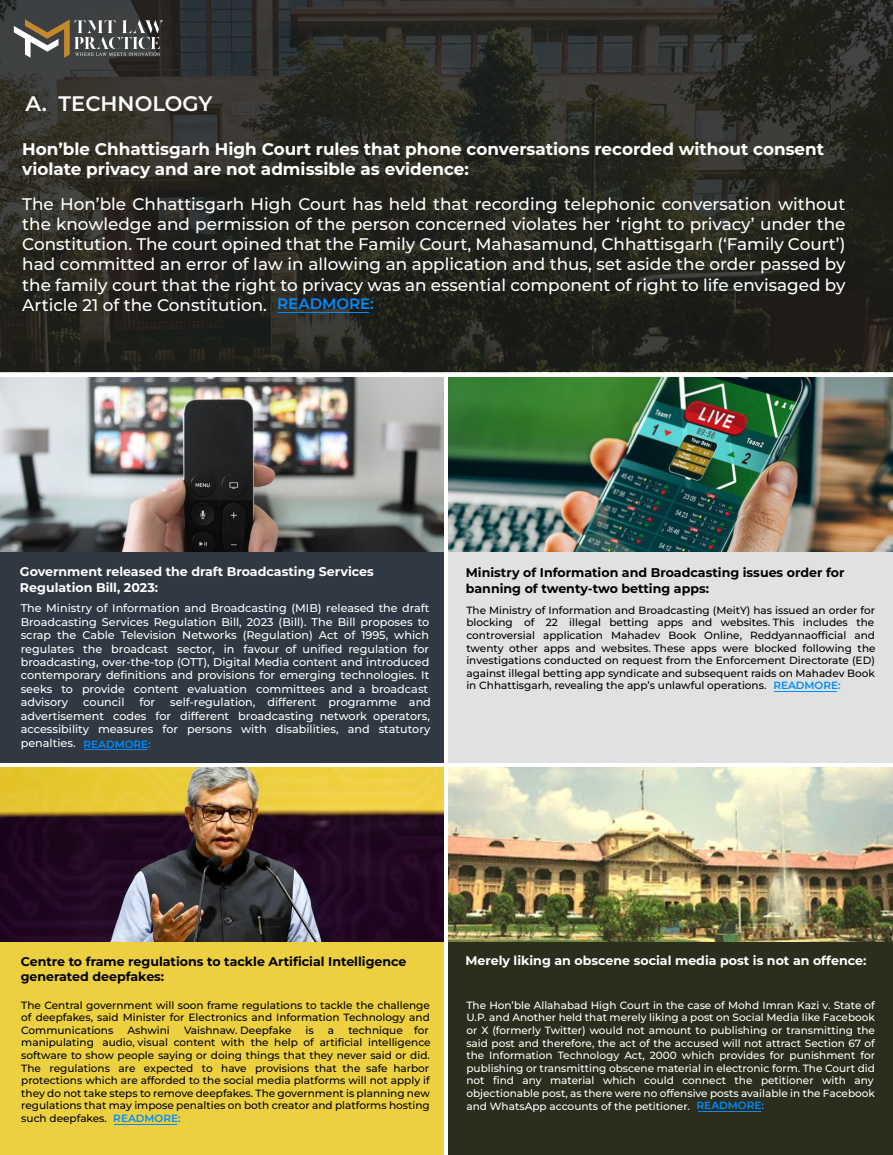
<style>
.page{position:relative;width:893px;height:1155px;background:#fff}
.page>*{position:absolute;margin:0;border:0;box-sizing:border-box;transform-origin:0 0}
.t1{font:600 21px "Montserrat";color:#fff}
.t2{font:500 16.8px/20.2px "Montserrat";color:#fff;text-align:justify}
.t3{font:700 16.8px/20.2px "Montserrat";color:#fff}
.t4{font:600 15.08px "Montserrat";color:#008cff}
.t5{font:700 12.6px/15.1px "Montserrat";color:#000}
.t6{font:700 12.6px/15.1px "Montserrat";color:#fff}
.t7{font:500 11.2px/13.4px "Montserrat";color:#fff;text-align:justify}
.t8{font:500 10.5px/12.6px "Montserrat";color:#000}
.t9{font:500 10.5px/12.6px "Montserrat";color:#fff}
.t10{font:600 10.5px "Montserrat";color:#008cff}
</style>
<div class="page">
<img style="left:0;top:0;width:892px;height:372px">
<div style="left:0;top:377px;width:444px;height:385px;background:#303843"></div>
<div style="left:0;top:767px;width:444px;height:388px;background:#ecd040"></div>
<div style="left:448px;top:767px;width:444px;height:388px;background:#2b2d1d"></div>
<div style="left:448px;top:377px;width:444px;height:385px;background:#dfe2e1"></div>
<svg style="left:14px;top:19px;width:149px;height:39px;background:#696660"></svg>
<img style="left:448px;top:378px;width:444px;height:174px">
<img style="left:0;top:378px;width:444px;height:174px">
<img style="left:448px;top:767px;width:444px;height:175px">
<img style="left:0;top:767px;width:444px;height:175px">
<hr style="left:697px;top:1111px;width:63px;height:1px;background:#008cff">
<hr style="left:114px;top:1124px;width:63px;height:1px;background:#008cff">
<hr style="left:84px;top:749px;width:63px;height:1px;background:#008cff">
<hr style="left:774px;top:691px;width:63px;height:1px;background:#008cff">
<hr style="left:279px;top:312px;width:90px;height:1px;background:#008cff">
<h1 class="t1" style="left:25px;top:93px;width:188px">A. TECHNOLOGY</h1>
<h2 class="t3" style="left:22px;top:140px;width:803px">Hon’ble Chhattisgarh High Court rules that phone conversations recorded without consent violate privacy and are not admissible as evidence:</h2>
<p class="t2" style="left:22px;top:195px;width:824px">The Hon’ble Chhattisgarh High Court has held that recording telephonic conversation without the knowledge and permission of the person concerned violates her ‘right to privacy’ under the Constitution. The court opined that the Family Court, Mahasamund, Chhattisgarh (‘Family Court’) had committed an error of law in allowing an application and thus, set aside the order passed by the family court that the right to privacy was an essential component of right to life envisaged by Article 21 of the Constitution.</p>
<h3 class="t4" style="left:277px;top:297px;width:98px">READMORE:</h3>
<p class="t6" style="left:20px;top:565px;width:355px">Government released the draft Broadcasting Services<br>Regulation Bill, 2023:</p>
<p class="t5" style="left:466px;top:566px;width:380px">Ministry of Information and Broadcasting issues order for banning of twenty-two betting apps:</p>
<p class="t7" style="left:21px;top:602px;width:410px">The Ministry of Information and Broadcasting (MIB) released the draft Broadcasting Services Regulation Bill, 2023 (Bill). The Bill proposes to scrap the Cable Television Networks (Regulation) Act of 1995, which regulates the broadcast sector, in favour of unified regulation for broadcasting, over-the-top (OTT), Digital Media content and introduced contemporary definitions and provisions for emerging technologies. It seeks to provide content evaluation committees and a broadcast advisory</p>
<p class="t7" style="left:21px;top:696px;width:412px;text-indent:149px">self-regulation, different programme and advertisement codes for different broadcasting network operators, accessibility measures for persons with disabilities, and statutory penalties.</p>
<p class="t7" style="left:83px;top:696px;width:43px">council</p>
<p class="t7" style="left:139px;top:696px;width:17px">for</p>
<p class="t10" style="left:83px;top:739px;width:69px">READMORE:</p>
<p class="t8" style="left:466px;top:604px;width:410px">The Ministry of Information and Broadcasting (MeitY) has issued an order for blocking of 22 illegal betting apps and websites. This includes the controversial application Mahadev Book Online, Reddyannaofficial and twenty other apps and websites. These apps were blocked following the investigations conducted on request from the Enforcement Directorate (ED) against illegal betting app syndicate and subsequent raids on Mahadev Book in Chhattisgarh, revealing the app’s unlawful operations.</p>
<p class="t10" style="left:773px;top:680px;width:69px">READMORE:</p>
<p class="t5" style="left:21px;top:953px;width:387px">Centre to frame regulations to tackle Artificial Intelligence generated deepfakes:</p>
<p class="t6" style="left:465px;top:954px;width:402px">Merely liking an obscene social media post is not an offence:</p>
<p class="t8" style="left:21px;top:999px;width:410px;text-align:justify">The Central government will soon frame regulations to tackle the challenge of deepfakes, said Minister for Electronics and Information Technology and Communications</p>
<p class="t9" style="left:466px;top:999px;width:410px">The Hon’ble Allahabad High Court in the case of Mohd Imran Kazi v. State of U.P. and Another held that merely liking a post on Social Media like Facebook or X (formerly Twitter) would not amount to publishing or transmitting the said post and therefore, the act of the accused will not attract Section 67 of the Information Technology Act, 2000 which provides for punishment for publishing or transmitting obscene material in electronic form. The Court did not find any material which could connect the petitioner with any objectionable post, as there were no offensive posts available in the Facebook and WhatsApp accounts of the petitioner.</p>
<p class="t8" style="left:21px;top:1024px;width:411px;text-indent:327px">technique for manipulating audio, visual content with the help of artificial intelligence software to show people saying or doing things that they never said or did.<br>The regulations are expected to have provisions that the safe harbor protections which are afforded to the social media platforms will not apply if they do not take steps to remove deepfakes. The government is planning new regulations that may impose penalties on both creator and platforms hosting such deepfakes.</p>
<p class="t8" style="left:127px;top:1024px;width:44px">Ashwini</p>
<p class="t8" style="left:184px;top:1024px;width:109px">Vaishnaw. Deepfake</p>
<p class="t8" style="left:305px;top:1024px;width:10px">is</p>
<p class="t8" style="left:328px;top:1024px;width:8px">a</p>
<p class="t10" style="left:696px;top:1100px;width:69px">READMORE:</p>
<p class="t10" style="left:113px;top:1113px;width:69px">READMORE:</p>
</div>
